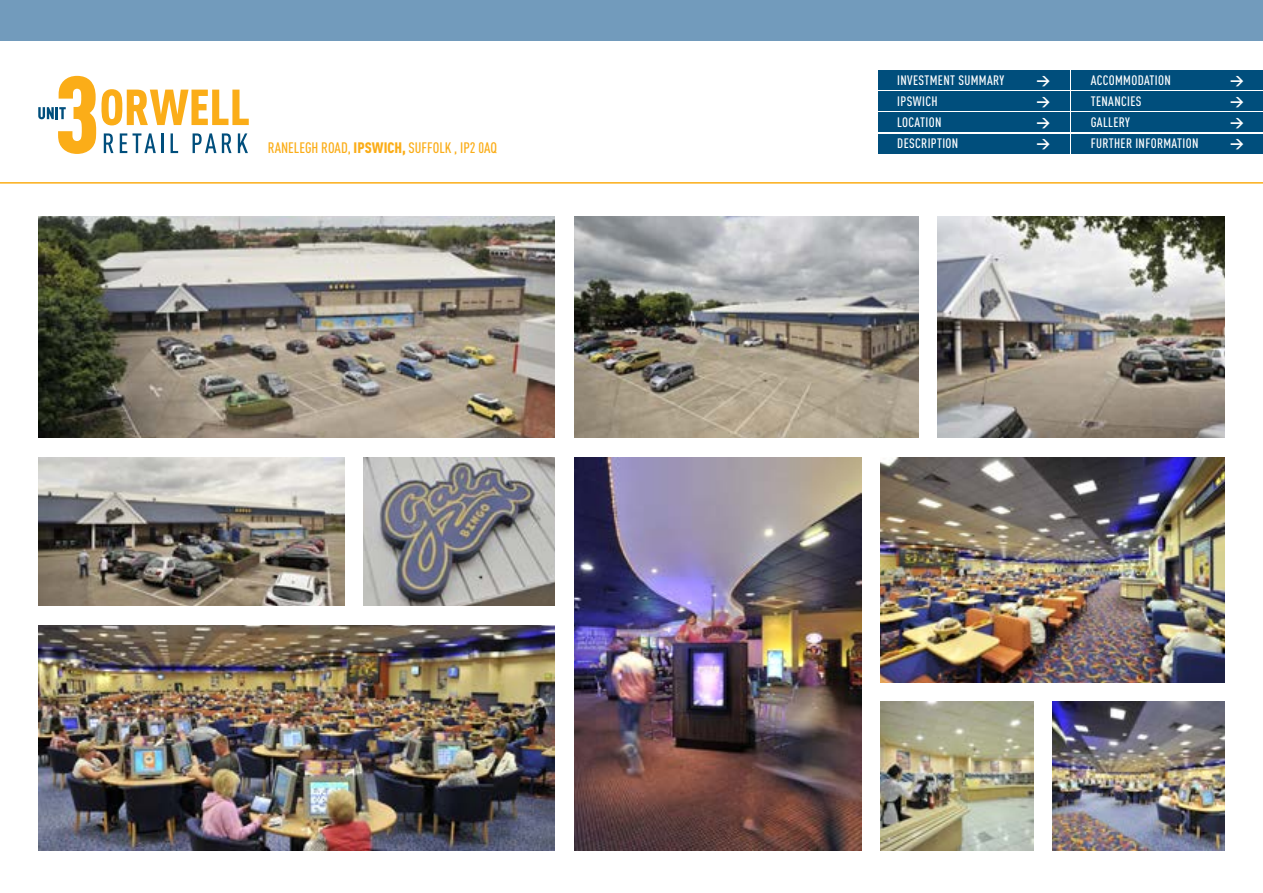
<style>
.page{position:relative;width:1263px;height:893px;background:#fff}
.page>*{position:absolute;margin:0;border:0;box-sizing:border-box;transform-origin:0 0}
.t1{font:500 15px "DIN Cond";color:#fbad18}
.t2{font:500 13.5px "DIN Cond";letter-spacing:.025em;color:#fff}
.t3{font:700 13.5px "DIN";color:#fff}
.s1{font-weight:900}
</style>
<div class="page">
<img style="left:38px;top:625px;width:517px;height:225px">
<img style="left:574px;top:457px;width:287px;height:393px">
<img style="left:880px;top:457px;width:345px;height:225px">
<img style="left:880px;top:702px;width:153px;height:148px">
<img style="left:1052px;top:702px;width:173px;height:148px">
<img style="left:38px;top:457px;width:306px;height:149px">
<img style="left:364px;top:457px;width:191px;height:149px">
<img style="left:938px;top:217px;width:287px;height:221px">
<img style="left:574px;top:217px;width:344px;height:221px">
<img style="left:38px;top:217px;width:517px;height:221px">
<svg style="left:38px;top:76px;width:211px;height:78px"></svg>
<div style="left:0;top:0;width:1263px;height:40px;background:#729bbc"></div>
<hr style="left:0;top:182px;width:1263px;height:2px;background:#fbad18">
<div style="left:878px;top:70px;width:191px;height:19px;background:#004e7c"></div>
<div style="left:878px;top:91px;width:191px;height:20px;background:#004e7c"></div>
<div style="left:878px;top:113px;width:191px;height:19px;background:#004e7c"></div>
<div style="left:878px;top:134px;width:191px;height:19px;background:#004e7c"></div>
<div style="left:1071px;top:70px;width:192px;height:19px;background:#004e7c"></div>
<div style="left:1071px;top:91px;width:192px;height:20px;background:#004e7c"></div>
<div style="left:1071px;top:113px;width:192px;height:19px;background:#004e7c"></div>
<div style="left:1071px;top:134px;width:192px;height:19px;background:#004e7c"></div>
<p class="t2" style="left:1091px;top:72px;width:82px">ACCOMMODATION</p>
<p class="t3" style="left:1230px;top:71px;width:15px">&gt;</p>
<p class="t2" style="left:1091px;top:93px;width:52px">TENANCIES</p>
<p class="t3" style="left:1230px;top:92px;width:15px">&gt;</p>
<p class="t2" style="left:1091px;top:114px;width:41px">GALLERY</p>
<p class="t3" style="left:1230px;top:113px;width:15px">&gt;</p>
<p class="t2" style="left:897px;top:72px;width:108px">INVESTMENT SUMMARY</p>
<p class="t3" style="left:1036px;top:71px;width:15px">&gt;</p>
<p class="t2" style="left:897px;top:93px;width:42px">IPSWICH</p>
<p class="t3" style="left:1036px;top:92px;width:15px">&gt;</p>
<p class="t2" style="left:897px;top:114px;width:46px">LOCATION</p>
<p class="t3" style="left:1036px;top:113px;width:15px">&gt;</p>
<p class="t2" style="left:897px;top:135px;width:63px">DESCRIPTION</p>
<p class="t3" style="left:1036px;top:135px;width:15px">&gt;</p>
<p class="t1" style="left:268px;top:139px;width:231px">RANELEGH ROAD, <span class="s1">IPSWICH,</span> SUFFOLK , IP2 0AQ</p>
<p class="t2" style="left:1091px;top:135px;width:109px">FURTHER INFORMATION</p>
<p class="t3" style="left:1230px;top:135px;width:15px">&gt;</p>
</div>
